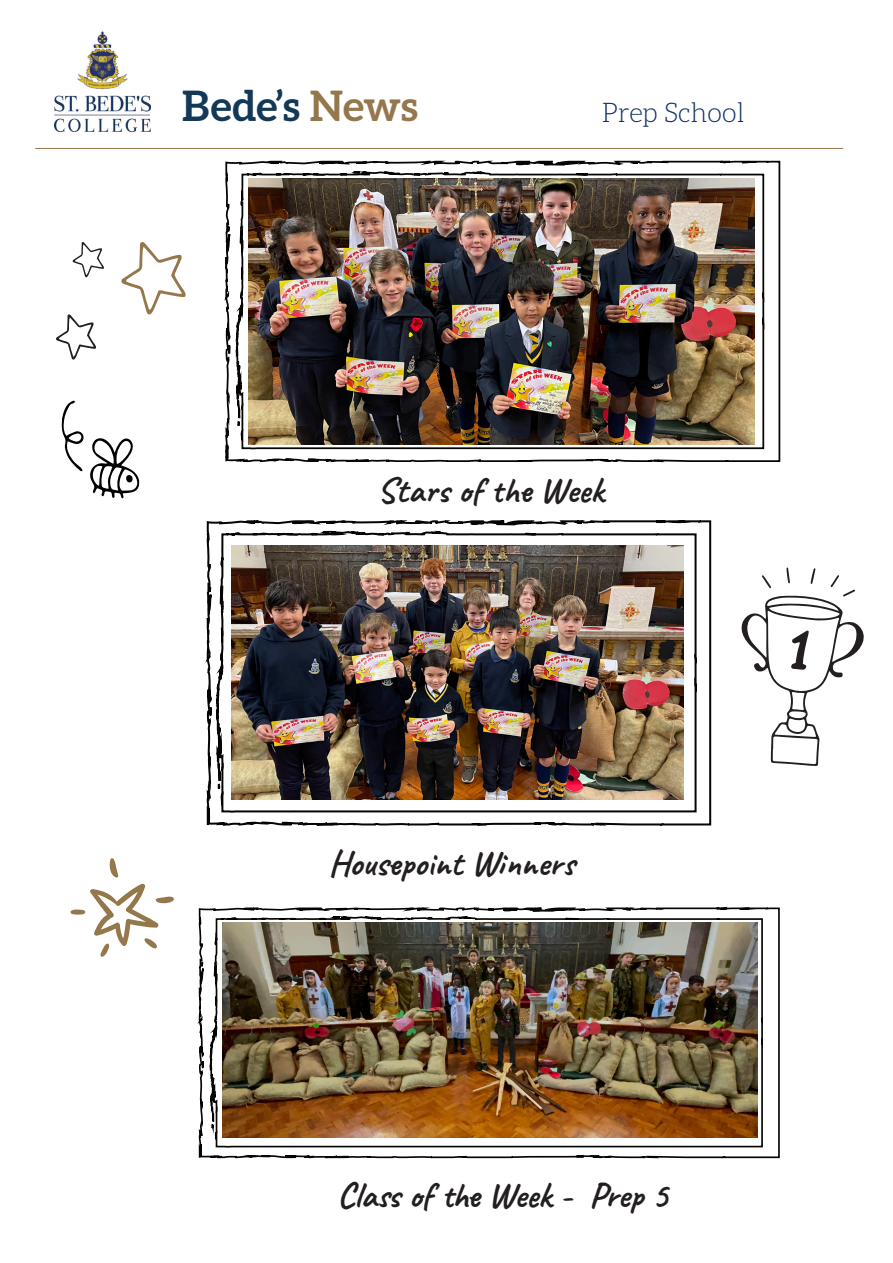
<style>
.page{position:relative;width:893px;height:1263px;background:#fff}
.page>*{position:absolute;margin:0;border:0;box-sizing:border-box;transform-origin:0 0}
.t1{font:700 42px "Aleo";color:#143956}
.t2{font:700 36px "Caveat";color:#231f20}
.t3{font:300 27.15px "Aleo";color:#0d3166}
.s1{color:#95774c}
</style>
<div class="page">
<img style="left:55px;top:31px;width:95px;height:100px">
<hr style="left:35px;top:148px;width:808px;height:1px;background:#95774c">
<svg style="left:781px;top:567px;width:83px;height:199px"></svg>
<svg style="left:121px;top:242px;width:65px;height:73px"></svg>
<svg style="left:56px;top:314px;width:40px;height:46px"></svg>
<svg style="left:73px;top:242px;width:31px;height:35px"></svg>
<svg style="left:70px;top:858px;width:104px;height:99px"></svg>
<svg style="left:61px;top:400px;width:79px;height:98px"></svg>
<img style="left:205px;top:160px;width:576px;height:666px">
<img style="left:249px;top:179px;width:506px;height:266px">
<svg style="left:159px;top:906px;width:621px;height:253px"></svg>
<img style="left:223px;top:922px;width:534px;height:215px">
<p class="t1" style="left:182px;top:82px;width:237px">Bede’s <span class="s1">News</span></p>
<p class="t3" style="left:602px;top:98px;width:144px">Prep School</p>
<p class="t2" style="left:377px;top:467px;width:228px">Stars of the Week</p>
<p class="t2" style="left:329px;top:840px;width:248px">Housepoint Winners</p>
<p class="t2" style="left:337px;top:1172px;width:332px">Class of the Week - Prep 5</p>
</div>
